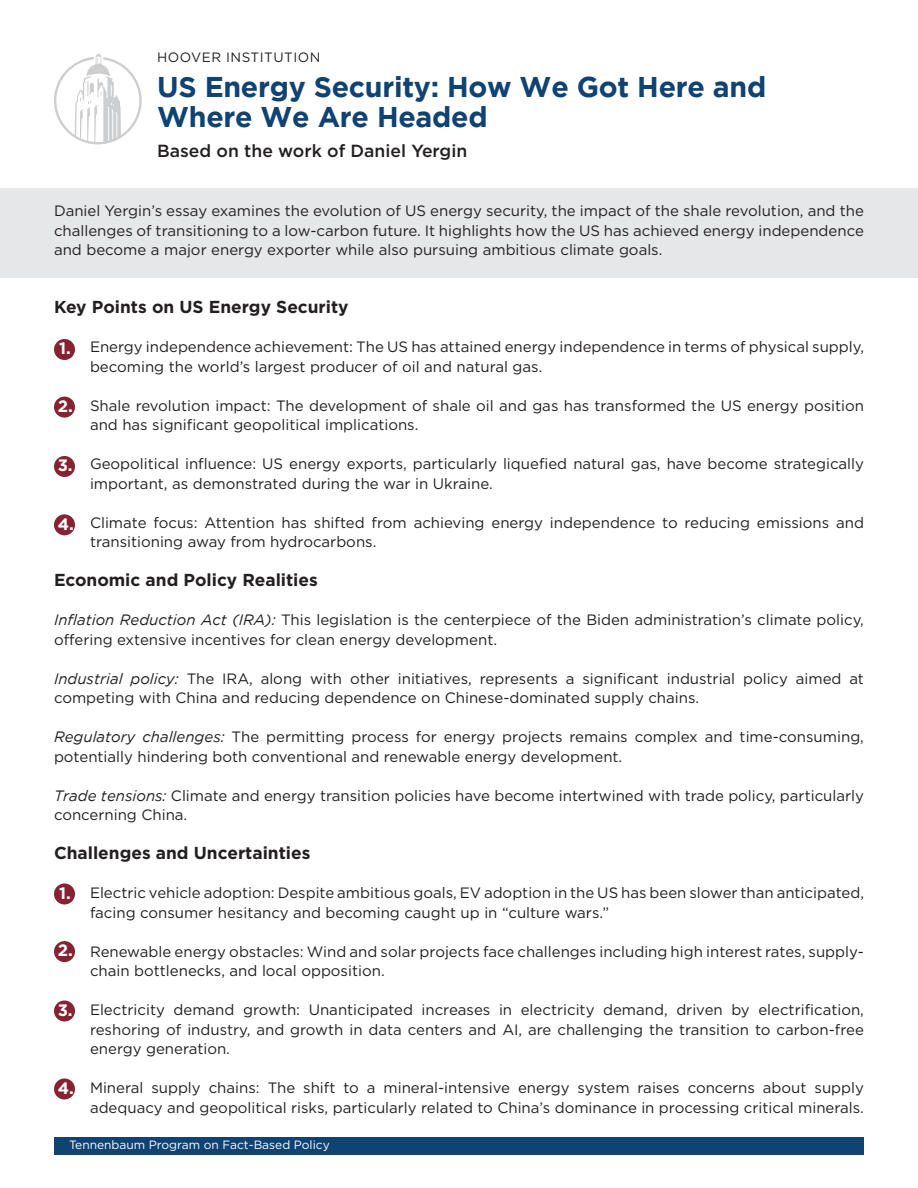
<style>
.page{position:relative;width:918px;height:1188px;background:#fff}
.page>*{position:absolute;margin:0;border:0;box-sizing:border-box;transform-origin:0 0}
.t1{font:700 28.5px/30px "Gotham";letter-spacing:-.01em;color:#104272}
.t2{font:500 17.55px "Gotham";color:#231f20}
.t3{font:700 17.4px "Gotham";color:#231f20}
.t4{font:700 16.5px "Gotham";color:#fff}
.t5{font:15px/19.5px "Gotham";color:#231f20}
.t6{font:13.5px "Gotham";letter-spacing:.035em;color:#231f20}
.t7{font:12px "Gotham";color:#fff}
.s1{font-style:italic}
</style>
<div class="page">
<div style="left:54px;top:1137px;width:810px;height:17px;background:#104272"></div>
<div style="left:54px;top:339px;width:21px;height:21px;background:#862333;border-radius:50%"></div>
<div style="left:54px;top:884px;width:21px;height:20px;background:#862333;border-radius:50%"></div>
<div style="left:54px;top:397px;width:21px;height:21px;background:#862333;border-radius:50%"></div>
<div style="left:54px;top:941px;width:21px;height:21px;background:#862333;border-radius:50%"></div>
<div style="left:54px;top:456px;width:21px;height:21px;background:#862333;border-radius:50%"></div>
<div style="left:54px;top:1000px;width:21px;height:22px;background:#862333;border-radius:50%"></div>
<div style="left:54px;top:1078px;width:21px;height:22px;background:#862333;border-radius:50%"></div>
<div style="left:54px;top:514px;width:21px;height:21px;background:#862333;border-radius:50%"></div>
<svg style="left:54px;top:53px;width:88px;height:91px"></svg>
<div style="left:0;top:188px;width:918px;height:90px;background:#e6e7e9"></div>
<p class="t6" style="left:157px;top:50px;width:165px">HOOVER INSTITUTION</p>
<h1 class="t1" style="left:157px;top:72px;width:611px">US Energy Security: How We Got Here and<br>Where We Are Headed</h1>
<p class="t2" style="left:157px;top:140px;width:312px">Based on the work of Daniel Yergin</p>
<p class="t5" style="left:54px;top:201px;width:811px;text-align:justify">Daniel Yergin’s essay examines the evolution of US energy security, the impact of the shale revolution, and the challenges of transitioning to a low-carbon future. It highlights how the US has achieved energy independence and become a major energy exporter while also pursuing ambitious climate goals.</p>
<p class="t3" style="left:54px;top:295px;width:296px">Key Points on US Energy Security</p>
<p class="t5" style="left:90px;top:337px;width:776px">Energy independence achievement: The US has attained energy independence in terms of physical supply, becoming the world’s largest producer of oil and natural gas.</p>
<p class="t5" style="left:90px;top:395px;width:776px">Shale revolution impact: The development of shale oil and gas has transformed the US energy position and has significant geopolitical implications.</p>
<p class="t5" style="left:90px;top:454px;width:776px">Geopolitical influence: US energy exports, particularly liquefied natural gas, have become strategically important, as demonstrated during the war in Ukraine.</p>
<p class="t5" style="left:90px;top:512px;width:775px">Climate focus: Attention has shifted from achieving energy independence to reducing emissions and transitioning away from hydrocarbons.</p>
<p class="t3" style="left:54px;top:568px;width:265px">Economic and Policy Realities</p>
<p class="t5" style="left:54px;top:610px;width:811px"><span class="s1">Inflation Reduction Act (IRA):</span> This legislation is the centerpiece of the Biden administration’s climate policy, offering extensive incentives for clean energy development.</p>
<p class="t5" style="left:54px;top:668px;width:812px"><span class="s1">Industrial policy:</span> The IRA, along with other initiatives, represents a significant industrial policy aimed at competing with China and reducing dependence on Chinese-dominated supply chains.</p>
<p class="t5" style="left:54px;top:727px;width:811px"><span class="s1">Regulatory challenges:</span> The permitting process for energy projects remains complex and time-consuming, potentially hindering both conventional and renewable energy development.</p>
<p class="t5" style="left:54px;top:785px;width:812px"><span class="s1">Trade tensions:</span> Climate and energy transition policies have become intertwined with trade policy, particularly concerning China.</p>
<p class="t3" style="left:54px;top:841px;width:258px">Challenges and Uncertainties</p>
<p class="t5" style="left:90px;top:883px;width:776px">Electric vehicle adoption: Despite ambitious goals, EV adoption in the US has been slower than anticipated, facing consumer hesitancy and becoming caught up in “culture wars.”</p>
<p class="t5" style="left:90px;top:941px;width:775px">Renewable energy obstacles: Wind and solar projects face challenges including high interest rates, supply&shy;chain bottlenecks, and local opposition.</p>
<p class="t5" style="left:90px;top:1000px;width:775px;text-align:justify">Electricity demand growth: Unanticipated increases in electricity demand, driven by electrification, reshoring of industry, and growth in data centers and AI, are challenging the transition to carbon-free energy generation.</p>
<p class="t5" style="left:90px;top:1078px;width:775px">Mineral supply chains: The shift to a mineral-intensive energy system raises concerns about supply adequacy and geopolitical risks, particularly related to China’s dominance in processing critical minerals.</p>
<p class="t4" style="left:59px;top:337px;width:13px">1.</p>
<p class="t4" style="left:58px;top:395px;width:16px">2.</p>
<p class="t4" style="left:58px;top:454px;width:16px">3.</p>
<p class="t4" style="left:58px;top:513px;width:18px">4.</p>
<p class="t4" style="left:59px;top:882px;width:13px">1.</p>
<p class="t4" style="left:58px;top:940px;width:16px">2.</p>
<p class="t4" style="left:58px;top:999px;width:16px">3.</p>
<p class="t4" style="left:58px;top:1077px;width:18px">4.</p>
<p class="t7" style="left:69px;top:1138px;width:262px">Tennenbaum Program on Fact-Based Policy</p>
</div>
